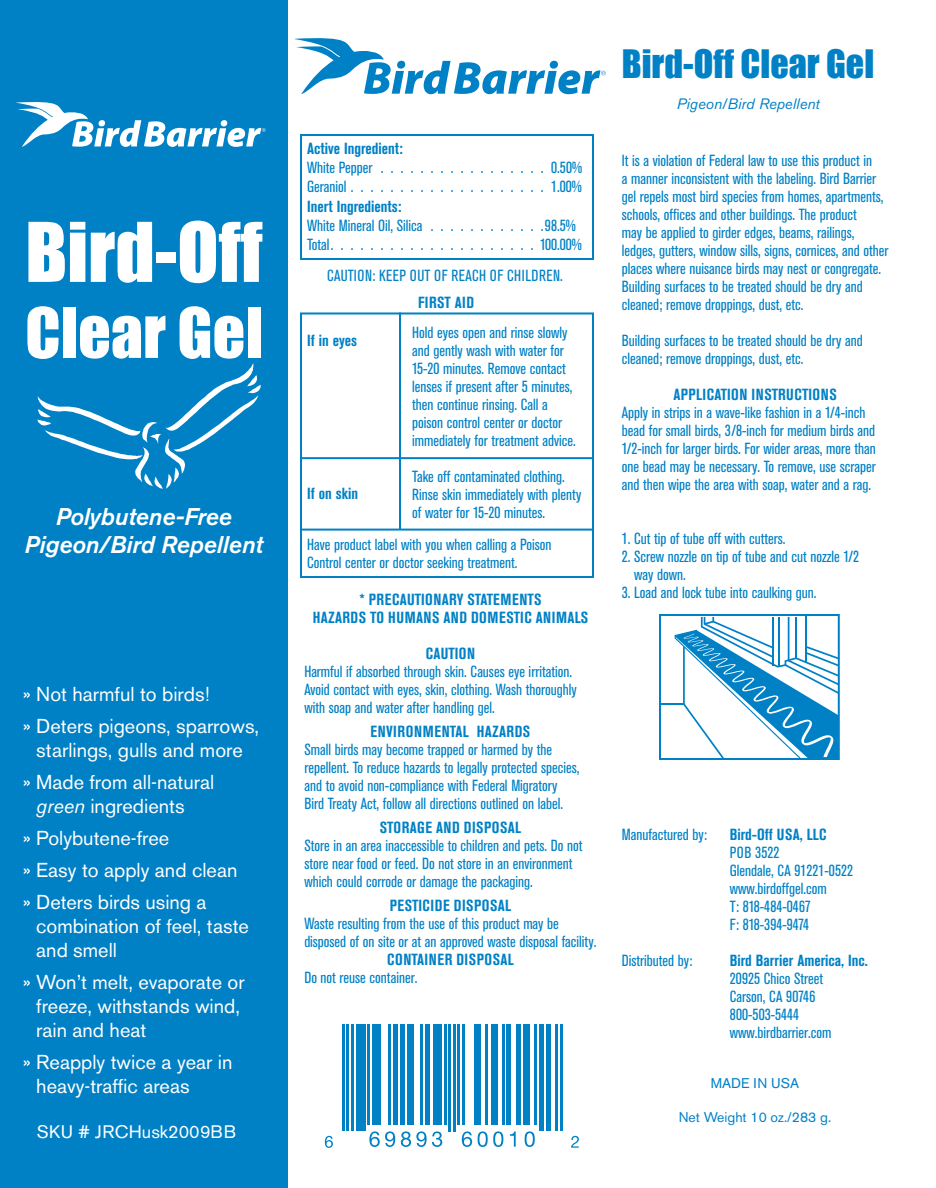
<style>
.page{position:relative;width:936px;height:1188px;background:#fff}
.page>*{position:absolute;margin:0;border:0;box-sizing:border-box;transform-origin:0 0}
.t1{font:76px "Impact";color:#fff}
.t2{font:64px "Impact";color:#fff}
.t3{font:36px "Impact";color:#0081c6}
.t4{font:italic 500 24px/28.8px "Akzidenz Grotesk BE";color:#fff;text-align:center}
.t5{font:20px/32px "Akzidenz Grotesk BE";color:#fff}
.t6{font:18px "Akzidenz Grotesk BE";letter-spacing:.01em;color:#fff}
.t7{font:condensed 16px/18px "Akzidenz Grotesk BE";color:#0081c6}
.t8{font:700 condensed 16px/18px "Akzidenz Grotesk BE";letter-spacing:.02em;color:#0081c6;text-align:center}
.t9{font:700 condensed 16px "Akzidenz Grotesk BE";color:#0081c6}
.t10{font:condensed 16px "Akzidenz Grotesk BE";letter-spacing:.02em;color:#0081c6}
.t11{font:italic 15px "Akzidenz Grotesk BE";color:#0081c6}
.t12{font:14px "Akzidenz Grotesk BE";color:#0081c6}
.s1{font-style:italic}
</style>
<div class="page">
<div style="left:300px;top:134px;width:294px;height:126px;border:2px solid #0081c6"></div>
<div style="left:0;top:0;width:288px;height:1188px;background:#0081c6"></div>
<svg style="left:16px;top:102px;width:249px;height:45px"></svg>
<div style="left:300px;top:312px;width:294px;height:266px;border:2px solid #0081c6"></div>
<hr style="left:300px;top:457px;width:294px;height:2px;background:#0081c6">
<hr style="left:300px;top:529px;width:294px;height:2px;background:#0081c6">
<hr style="left:399px;top:312px;width:2px;height:218px;background:#0081c6">
<hr style="left:342px;top:1024px;width:2px;height:107px;background:#0081c6">
<hr style="left:347px;top:1024px;width:2px;height:107px;background:#0081c6">
<hr style="left:352px;top:1024px;width:2px;height:107px;background:#0081c6">
<hr style="left:368px;top:1024px;width:2px;height:100px;background:#0081c6">
<hr style="left:389px;top:1024px;width:2px;height:100px;background:#0081c6">
<hr style="left:421px;top:1024px;width:2px;height:100px;background:#0081c6">
<hr style="left:444px;top:1024px;width:2px;height:100px;background:#0081c6">
<hr style="left:462px;top:1024px;width:3px;height:100px;background:#0081c6">
<hr style="left:458px;top:1024px;width:2px;height:100px;background:#0081c6">
<hr style="left:449px;top:1024px;width:2px;height:107px;background:#0081c6">
<hr style="left:486px;top:1024px;width:2px;height:100px;background:#0081c6">
<hr style="left:502px;top:1024px;width:2px;height:100px;background:#0081c6">
<hr style="left:535px;top:1024px;width:2px;height:100px;background:#0081c6">
<hr style="left:454px;top:1024px;width:2px;height:107px;background:#0081c6">
<hr style="left:561px;top:1024px;width:2px;height:107px;background:#0081c6">
<hr style="left:555px;top:1024px;width:2px;height:107px;background:#0081c6">
<div style="left:356px;top:1024px;width:9px;height:107px;background:#0081c6"></div>
<div style="left:373px;top:1024px;width:8px;height:100px;background:#0081c6"></div>
<div style="left:433px;top:1024px;width:9px;height:100px;background:#0081c6"></div>
<div style="left:407px;top:1024px;width:7px;height:100px;background:#0081c6"></div>
<div style="left:475px;top:1024px;width:6px;height:100px;background:#0081c6"></div>
<div style="left:491px;top:1024px;width:7px;height:100px;background:#0081c6"></div>
<div style="left:523px;top:1024px;width:7px;height:100px;background:#0081c6"></div>
<hr style="left:394px;top:1024px;width:4px;height:100px;background:#0081c6">
<hr style="left:400px;top:1024px;width:4px;height:100px;background:#0081c6">
<hr style="left:426px;top:1024px;width:4px;height:100px;background:#0081c6">
<hr style="left:507px;top:1024px;width:4px;height:100px;background:#0081c6">
<div style="left:516px;top:1024px;width:5px;height:100px;background:#0081c6"></div>
<hr style="left:540px;top:1024px;width:4px;height:107px;background:#0081c6">
<div style="left:546px;top:1024px;width:5px;height:107px;background:#0081c6"></div>
<svg style="left:369px;top:1131px;width:26px;height:16px"></svg>
<svg style="left:401px;top:1131px;width:41px;height:16px"></svg>
<svg style="left:462px;top:1131px;width:10px;height:16px"></svg>
<svg style="left:478px;top:1131px;width:25px;height:16px"></svg>
<svg style="left:510px;top:1131px;width:6px;height:16px"></svg>
<svg style="left:525px;top:1131px;width:10px;height:16px"></svg>
<svg style="left:325px;top:1136px;width:8px;height:12px"></svg>
<svg style="left:571px;top:1136px;width:8px;height:12px"></svg>
<svg style="left:296px;top:38px;width:310px;height:56px"></svg>
<svg style="left:37px;top:363px;width:224px;height:126px"></svg>
<hr style="left:660px;top:703px;width:24px;height:2px;background:#0081c6">
<svg style="left:674px;top:617px;width:163px;height:140px"></svg>
<div style="left:659px;top:614px;width:181px;height:146px;border:2px solid #0081c6"></div>
<h1 class="t1" style="left:25px;top:193px;width:239px">Bird-Off</h1>
<h2 class="t2" style="left:25px;top:283px;width:239px">Clear Gel</h2>
<h3 class="t4" style="left:25px;top:502px;width:240px">Polybutene-Free<br>Pigeon/Bird Repellent</h3>
<p class="t5" style="left:23px;top:678px;width:238px">» Not harmful to birds!<br>» Deters pigeons, sparrows,</p>
<p class="t5" style="left:23px;top:734px;width:221px;text-indent:13px">starlings, gulls and more » Made from all-natural</p>
<p class="t5" style="left:23px;top:790px;width:216px;text-indent:13px"><span class="s1">green</span> ingredients<br>» Polybutene-free<br>» Easy to apply and clean » Deters birds using a</p>
<p class="t5" style="left:36px;top:914px;width:214px;line-height:24px">combination of feel, taste and smell</p>
<p class="t5" style="left:36px;top:970px;width:210px;line-height:24px;text-indent:-13px">» Won’t melt, evaporate or freeze, withstands wind, rain and heat</p>
<p class="t5" style="left:36px;top:1050px;width:198px;line-height:24px;text-indent:-13px">» Reapply twice a year in heavy-traffic areas</p>
<p class="t6" style="left:37px;top:1121px;width:201px">SKU # JRCHusk2009BB</p>
<p class="t9" style="left:307px;top:139px;width:97px">Active Ingredient:</p>
<p class="t7" style="left:307px;top:159px;width:71px">White Pepper ..................</p>
<p class="t7" style="left:551px;top:159px;width:33px">0.50%</p>
<p class="t7" style="left:307px;top:178px;width:44px">Geraniol .....................</p>
<p class="t7" style="left:551px;top:178px;width:32px">1.00%</p>
<p class="t9" style="left:307px;top:197px;width:96px">Inert Ingredients:</p>
<p class="t7" style="left:307px;top:217px;width:124px">White Mineral Oil, Silica ............</p>
<p class="t7" style="left:307px;top:216px;width:276px;line-height:19.2px;text-indent:238px">98.5%<br>Total .....................100.00%</p>
<p class="t10" style="left:327px;top:267px;width:237px">CAUTION: KEEP OUT OF REACH OF CHILDREN.</p>
<p class="t8" style="left:418px;top:294px;width:58px">FIRST AID</p>
<p class="t7" style="left:412px;top:324px;width:165px">Hold eyes open and rinse slowly and gently wash with water for<br>15-20 minutes. Remove contact lenses if present after 5 minutes, then continue rinsing. Call a poison control center or doctor immediately for treatment advice.</p>
<p class="t7" style="left:412px;top:468px;width:171px">Take off contaminated clothing.<br>Rinse skin immediately with plenty of water for 15-20 minutes.</p>
<p class="t7" style="left:307px;top:536px;width:246px">Have product label with you when calling a Poison<br>Control center or doctor seeking treatment.</p>
<p class="t8" style="left:307px;top:331px;width:51px">If in eyes</p>
<p class="t8" style="left:307px;top:485px;width:53px">If on skin</p>
<p class="t8" style="left:313px;top:590px;width:277px">* PRECAUTIONARY STATEMENTS<br>HAZARDS TO HUMANS AND DOMESTIC ANIMALS</p>
<p class="t8" style="left:426px;top:644px;width:51px">CAUTION</p>
<p class="t7" style="left:304px;top:663px;width:274px">Harmful if absorbed through skin. Causes eye irritation.<br>Avoid contact with eyes, skin, clothing. Wash thoroughly with soap and water after handling gel.</p>
<p class="t8" style="left:371px;top:722px;width:161px">ENVIRONMENTAL HAZARDS</p>
<p class="t7" style="left:304px;top:741px;width:277px">Small birds may become trapped or harmed by the repellent. To reduce hazards to legally protected species, and to avoid non-compliance with Federal Migratory Bird Treaty Act, follow all directions outlined on label.</p>
<p class="t8" style="left:380px;top:818px;width:143px">STORAGE AND DISPOSAL</p>
<p class="t7" style="left:304px;top:837px;width:280px">Store in an area inaccessible to children and pets. Do not store near food or feed. Do not store in an environment which could corrode or damage the packaging.</p>
<p class="t8" style="left:390px;top:896px;width:123px">PESTICIDE DISPOSAL</p>
<p class="t7" style="left:304px;top:915px;width:294px">Waste resulting from the use of this product may be disposed of on site or at an approved waste disposal facility.</p>
<p class="t8" style="left:387px;top:950px;width:128px">CONTAINER DISPOSAL</p>
<p class="t7" style="left:304px;top:969px;width:115px">Do not reuse container.</p>
<h3 class="t3" style="left:622px;top:36px;width:254px">Bird-Off Clear Gel</h3>
<p class="t11" style="left:677px;top:95px;width:144px">Pigeon/Bird Repellent</p>
<p class="t7" style="left:622px;top:152px;width:268px">It is a violation of Federal law to use this product in<br>a manner inconsistent with the labeling. Bird Barrier gel repels most bird species from homes, apartments, schools, offices and other buildings. The product<br>may be applied to girder edges, beams, railings, ledges, gutters, window sills, signs, cornices, and other places where nuisance birds may nest or congregate.<br>Building surfaces to be treated should be dry and cleaned; remove droppings, dust, etc.</p>
<p class="t7" style="left:622px;top:332px;width:242px">Building surfaces to be treated should be dry and cleaned; remove droppings, dust, etc.</p>
<p class="t8" style="left:674px;top:386px;width:165px">APPLICATION INSTRUCTIONS</p>
<p class="t7" style="left:622px;top:404px;width:255px">Apply in strips in a wave-like fashion in a 1/4-inch bead for small birds, 3/8-inch for medium birds and 1/2-inch for larger birds. For wider areas, more than one bead may be necessary. To remove, use scraper and then wipe the area with soap, water and a rag.</p>
<p class="t7" style="left:622px;top:530px;width:165px">1. Cut tip of tube off with cutters.</p>
<p class="t7" style="left:634px;top:548px;width:226px;text-indent:-12px">2. Screw nozzle on tip of tube and cut nozzle 1/2 way down.</p>
<p class="t7" style="left:622px;top:584px;width:196px">3. Load and lock tube into caulking gun.</p>
<p class="t7" style="left:622px;top:826px;width:87px">Manufactured by:</p>
<p class="t9" style="left:730px;top:825px;width:98px">Bird-Off USA, LLC</p>
<p class="t7" style="left:730px;top:844px;width:125px">POB 3522<br>Glendale, CA 91221-0522 www.birdoffgel.com<br>T: 818-484-0467<br>F: 818-394-9474</p>
<p class="t7" style="left:622px;top:952px;width:72px">Distributed by:</p>
<p class="t9" style="left:730px;top:951px;width:140px">Bird Barrier America, Inc.</p>
<p class="t7" style="left:730px;top:970px;width:103px">20925 Chico Street<br>Carson, CA 90746<br>800-503-5444 www.birdbarrier.com</p>
<p class="t12" style="left:711px;top:1075px;width:90px">MADE IN USA</p>
<p class="t12" style="left:679px;top:1108px;width:154px">Net Weight 10 oz./283 g.</p>
</div>
